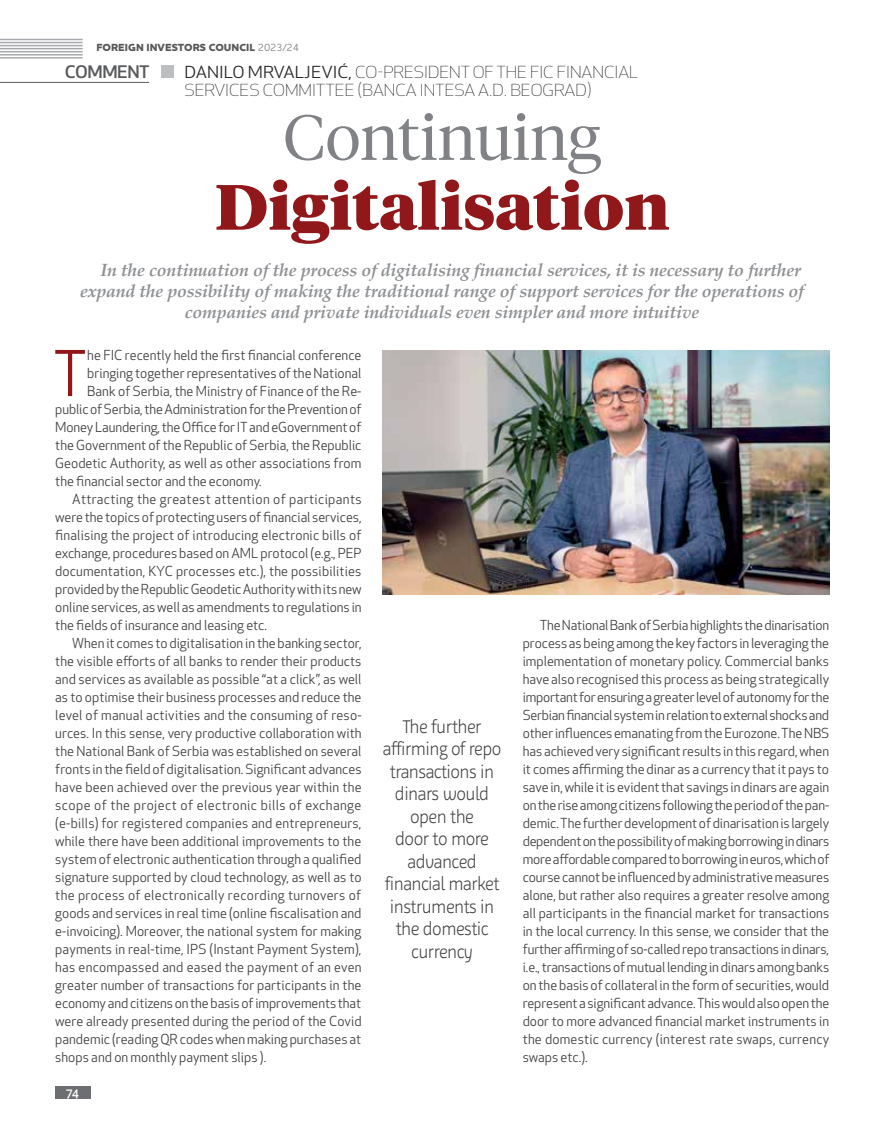
<style>
.page{position:relative;width:893px;height:1127px;background:#fff}
.page>*{position:absolute;margin:0;border:0;box-sizing:border-box;transform-origin:0 0}
.t1{font:900 63.6px "Tiempos Headline";color:#90181b;scale:1.04 1}
.t2{font:300 63.6px "Tiempos Headline";color:#808285;scale:1.04 1}
.t3{font:61.5px "Apex New";color:#90181b}
.t4{font:300 18.6px/22.5px "Agile";letter-spacing:-.035em;color:#414042;text-align:center;scale:.89 1}
.t5{font:italic 700 17.7px "Palatino Linotype";letter-spacing:-.015em;color:#8f9194}
.t6{font:500 16.8px "Apex New";letter-spacing:-.025em;color:#58595b;scale:1.11 1}
.t7{font:300 16.2px/18px "Apex New";color:#292829;scale:1.11 1}
.t8{font:13.5px/18px "Apex New";color:#414042;text-align:justify}
.t9{font:13.5px "Apex New";letter-spacing:.025em;color:#414042}
.t10{font:13.5px "Apex New";letter-spacing:.03em;color:#414042}
.t11{font:13.5px "Apex New";letter-spacing:.02em;color:#414042}
.t12{font:500 12px "Apex New";color:#fff}
.t13{font:800 10.5px "Houschka Pro";letter-spacing:.005em;color:#58595b}
.s1{font-weight:500;color:#888a8d}
.s2{font-weight:400}
</style>
<div class="page">
<div style="left:55px;top:1086px;width:35px;height:12px;background:#6d6e71"></div>
<hr style="left:0;top:39px;width:83px;height:1px;background:#a7a9ac">
<hr style="left:0;top:42px;width:83px;height:1px;background:#a7a9ac">
<hr style="left:0;top:45px;width:83px;height:1px;background:#a7a9ac">
<hr style="left:0;top:48px;width:83px;height:1px;background:#a7a9ac">
<hr style="left:0;top:54px;width:83px;height:2px;background:#a7a9ac">
<hr style="left:0;top:51px;width:83px;height:1px;background:#a7a9ac">
<hr style="left:0;top:57px;width:83px;height:2px;background:#a7a9ac">
<img style="left:383px;top:350px;width:446px;height:244px">
<div style="left:161px;top:65px;width:12px;height:13px;background:#bcbec0"></div>
<hr style="left:0;top:82px;width:149px;height:1px;background:#58595b">
<p class="t13" style="left:96px;top:41px;width:204px">FOREIGN INVESTORS COUNCIL <span class="s1">2023/24</span></p>
<p class="t6" style="left:65px;top:60px;width:78px">COMMENT</p>
<p class="t7" style="left:185px;top:63px;width:410px"><span class="s2">DANILO MRVALJEVIĆ,</span> CO-PRESIDENT OF THE FIC FINANCIAL<br>SERVICES COMMITTEE (BANCA INTESA A.D. BEOGRAD)</p>
<h1 class="t2" style="left:283px;top:94px;width:307px">Continuing</h1>
<h1 class="t1" style="left:215px;top:163px;width:439px">Digitalisation</h1>
<h3 class="t5" style="left:100px;top:257px;width:702px">In the continuation of the process of digitalising financial services, it is necessary to further</h3>
<h3 class="t5" style="left:80px;top:278px;width:725px">expand the possibility of making the traditional range of support services for the operations of</h3>
<h3 class="t5" style="left:185px;top:299px;width:516px">companies and private individuals even simpler and more intuitive</h3>
<h2 class="t3" style="left:53px;top:335px;width:36px">T</h2>
<p class="t8" style="left:87px;top:346px;width:276px">he FIC recently held the first financial conference</p>
<p class="t8" style="left:87px;top:364px;width:276px">bringing together representatives of the National</p>
<p class="t8" style="left:87px;top:382px;width:276px">Bank of Serbia, the Ministry of Finance of the Re-</p>
<p class="t8" style="left:55px;top:400px;width:308px">public of Serbia, the Administration for the Prevention of</p>
<p class="t8" style="left:55px;top:418px;width:308px">Money Laundering, the Office for IT and eGovernment of</p>
<p class="t8" style="left:55px;top:436px;width:308px">the Government of the Republic of Serbia, the Republic</p>
<p class="t8" style="left:55px;top:454px;width:308px">Geodetic Authority, as well as other associations from</p>
<p class="t8" style="left:55px;top:472px;width:208px">the financial sector and the economy.</p>
<p class="t9" style="left:72px;top:491px;width:291px">Attracting the greatest attention of participants</p>
<p class="t8" style="left:55px;top:508px;width:308px">were the topics of protecting users of financial services,</p>
<p class="t8" style="left:55px;top:526px;width:308px">finalising the project of introducing electronic bills of</p>
<p class="t8" style="left:55px;top:544px;width:308px">exchange, procedures based on AML protocol (e.g., PEP</p>
<p class="t8" style="left:55px;top:562px;width:308px">documentation, KYC processes etc.), the possibilities</p>
<p class="t8" style="left:55px;top:580px;width:308px">provided by the Republic Geodetic Authority with its new</p>
<p class="t8" style="left:55px;top:598px;width:308px">online services, as well as amendments to regulations in</p>
<p class="t8" style="left:55px;top:616px;width:213px">the fields of insurance and leasing etc.</p>
<p class="t8" style="left:72px;top:634px;width:291px">When it comes to digitalisation in the banking sector,</p>
<p class="t8" style="left:55px;top:652px;width:308px">the visible efforts of all banks to render their products</p>
<p class="t8" style="left:55px;top:670px;width:308px">and services as available as possible “at a click”, as well</p>
<p class="t8" style="left:55px;top:688px;width:308px">as to optimise their business processes and reduce the</p>
<p class="t8" style="left:55px;top:706px;width:308px">level of manual activities and the consuming of reso-</p>
<p class="t8" style="left:55px;top:724px;width:308px">urces. In this sense, very productive collaboration with</p>
<p class="t8" style="left:55px;top:742px;width:308px">the National Bank of Serbia was established on several</p>
<p class="t8" style="left:55px;top:760px;width:308px">fronts in the field of digitalisation. Significant advances</p>
<p class="t8" style="left:55px;top:778px;width:308px">have been achieved over the previous year within the</p>
<p class="t10" style="left:55px;top:796px;width:308px">scope of the project of electronic bills of exchange</p>
<p class="t8" style="left:55px;top:814px;width:308px">(e-bills) for registered companies and entrepreneurs,</p>
<p class="t8" style="left:55px;top:832px;width:308px">while there have been additional improvements to the</p>
<p class="t8" style="left:55px;top:850px;width:308px">system of electronic authentication through a qualified</p>
<p class="t8" style="left:55px;top:868px;width:308px">signature supported by cloud technology, as well as to</p>
<p class="t9" style="left:55px;top:886px;width:307px">the process of electronically recording turnovers of</p>
<p class="t8" style="left:55px;top:904px;width:308px">goods and services in real time (online fiscalisation and</p>
<p class="t8" style="left:55px;top:922px;width:308px">e-invoicing). Moreover, the national system for making</p>
<p class="t8" style="left:55px;top:940px;width:308px">payments in real-time, IPS (Instant Payment System),</p>
<p class="t11" style="left:55px;top:958px;width:308px">has encompassed and eased the payment of an even</p>
<p class="t8" style="left:55px;top:976px;width:308px">greater number of transactions for participants in the</p>
<p class="t8" style="left:55px;top:994px;width:308px">economy and citizens on the basis of improvements that</p>
<p class="t8" style="left:55px;top:1012px;width:308px">were already presented during the period of the Covid</p>
<p class="t8" style="left:55px;top:1030px;width:307px">pandemic (reading QR codes when making purchases at</p>
<p class="t8" style="left:55px;top:1048px;width:213px">shops and on monthly payment slips ).</p>
<p class="t12" style="left:66px;top:1084px;width:14px">74</p>
<h3 class="t4" style="left:383px;top:715px;width:135px">The further affirming of repo transactions in dinars would open the<br>door to more advanced financial market instruments in the domestic currency</h3>
<p class="t8" style="left:523px;top:616px;width:308px;text-indent:17px">The National Bank of Serbia highlights the dinarisation process as being among the key factors in leveraging the implementation of monetary policy. Commercial banks have also recognised this process as being strategically important for ensuring a greater level of autonomy for the Serbian financial system in relation to external shocks and other influences emanating from the Eurozone. The NBS has achieved very significant results in this regard, when it comes affirming the dinar as a currency that it pays to save in, while it is evident that savings in dinars are again on the rise among citizens following the period of the pan&shy;demic. The further development of dinarisation is largely dependent on the possibility of making borrowing in dinars more affordable compared to borrowing in euros, which of course cannot be influenced by administrative measures alone, but rather also requires a greater resolve among all participants in the financial market for transactions in the local currency. In this sense, we consider that the further affirming of so-called repo transactions in dinars, i.e., transactions of mutual lending in dinars among banks on the basis of collateral in the form of securities, would represent a significant advance. This would also open the door to more advanced financial market instruments in the domestic currency (interest rate swaps, currency swaps etc.).</p>
</div>
